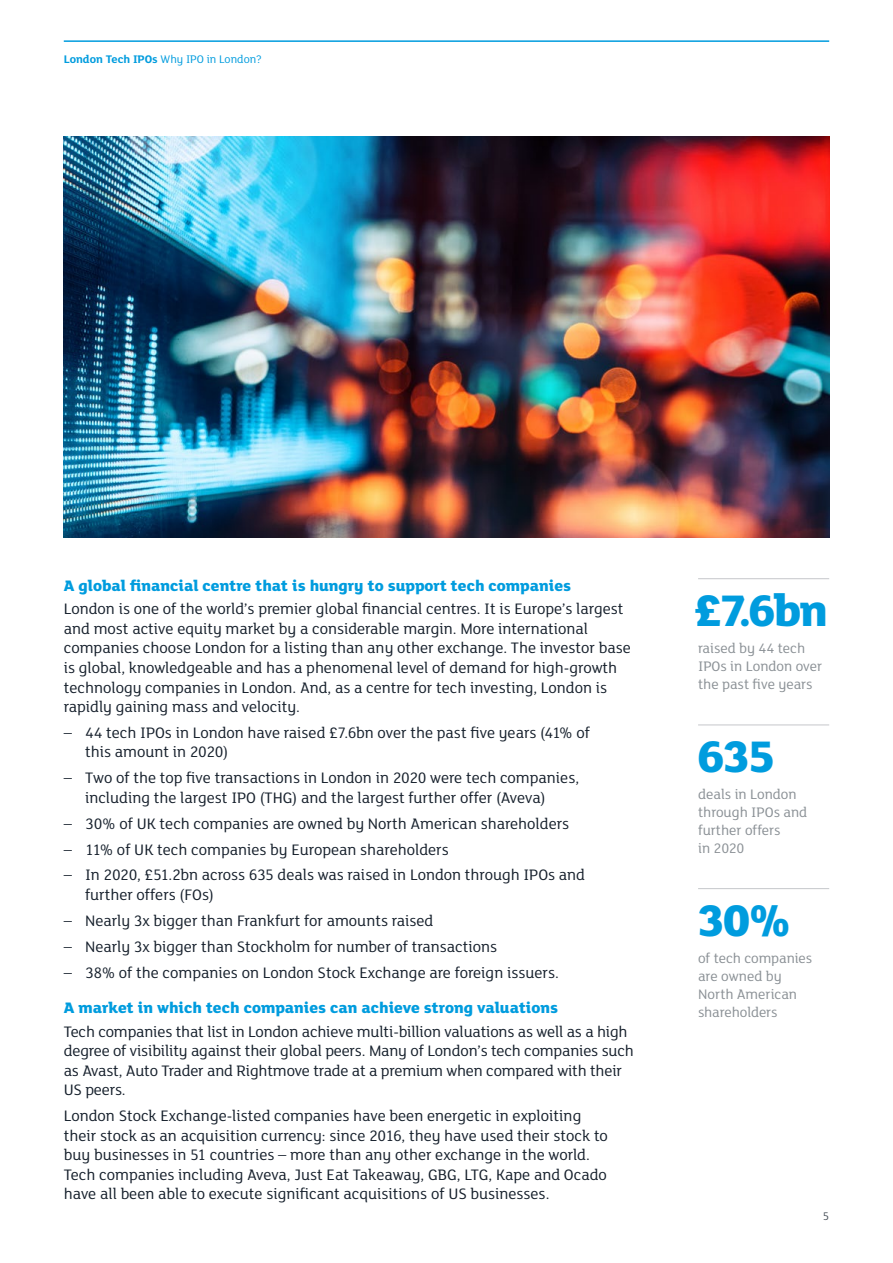
<style>
.page{position:relative;width:893px;height:1263px;background:#fff}
.page>*{position:absolute;margin:0;border:0;box-sizing:border-box;transform-origin:0 0}
.t1{font:800 48px "FS Lola";letter-spacing:-.045em;color:#009cde}
.t2{font:16.5px/19.5px "FS Lola";color:#16202c}
.t3{font:800 16.5px "FS Lola";color:#009cde}
.t4{font:15px/18px "FS Lola";color:#8a9095}
.t5{font:12px "FS Lola";color:#009cde}
.t6{font:12px "FS Lola";color:#454d56}
.s1{font-weight:700}
</style>
<div class="page">
<img style="left:64px;top:136px;width:765px;height:402px">
<hr style="left:64px;top:40px;width:765px;height:2px;background:#009cde">
<hr style="left:698px;top:724px;width:131px;height:1px;background:#c5c7ca">
<hr style="left:698px;top:888px;width:131px;height:1px;background:#c5c7ca">
<hr style="left:698px;top:578px;width:131px;height:1px;background:#c5c7ca">
<p class="t5" style="left:64px;top:52px;width:200px"><span class="s1">London Tech IPOs</span> Why IPO in London?</p>
<p class="t3" style="left:64px;top:574px;width:509px">A global financial centre that is hungry to support tech companies</p>
<p class="t2" style="left:64px;top:599px;width:568px">London is one of the world’s premier global financial centres. It is Europe’s largest and most active equity market by a considerable margin. More international companies choose London for a listing than any other exchange. The investor base is global, knowledgeable and has a phenomenal level of demand for high-growth technology companies in London. And, as a centre for tech investing, London is rapidly gaining mass and velocity.</p>
<p class="t2" style="left:85px;top:722px;width:507px;text-indent:-21px">– 44 tech IPOs in London have raised £7.6bn over the past five years (41% of this amount in 2020)</p>
<p class="t2" style="left:85px;top:767px;width:496px;text-indent:-21px">– Two of the top five transactions in London in 2020 were tech companies, including the largest IPO (THG) and the largest further offer (Aveva)</p>
<p class="t2" style="left:64px;top:813px;width:507px">– 30% of UK tech companies are owned by North American shareholders</p>
<p class="t2" style="left:64px;top:839px;width:386px">– 11% of UK tech companies by European shareholders</p>
<p class="t2" style="left:85px;top:864px;width:502px;text-indent:-21px">– In 2020, £51.2bn across 635 deals was raised in London through IPOs and further offers (FOs)</p>
<p class="t2" style="left:64px;top:910px;width:371px">– Nearly 3x bigger than Frankfurt for amounts raised</p>
<p class="t2" style="left:64px;top:936px;width:435px">– Nearly 3x bigger than Stockholm for number of transactions</p>
<p class="t2" style="left:64px;top:962px;width:497px">– 38% of the companies on London Stock Exchange are foreign issuers.</p>
<p class="t3" style="left:64px;top:996px;width:496px">A market in which tech companies can achieve strong valuations</p>
<p class="t2" style="left:64px;top:1021px;width:571px">Tech companies that list in London achieve multi-billion valuations as well as a high degree of visibility against their global peers. Many of London’s tech companies such as Avast, Auto Trader and Rightmove trade at a premium when compared with their US peers.</p>
<p class="t2" style="left:64px;top:1105px;width:546px">London Stock Exchange-listed companies have been energetic in exploiting their stock as an acquisition currency: since 2016, they have used their stock to buy businesses in 51 countries – more than any other exchange in the world.<br>Tech companies including Aveva, Just Eat Takeaway, GBG, LTG, Kape and Ocado have all been able to execute significant acquisitions of US businesses.</p>
<h1 class="t1" style="left:694px;top:577px;width:136px">£7.6bn</h1>
<p class="t4" style="left:698px;top:638px;width:126px">raised by 44 tech<br>IPOs in London over the past five years</p>
<h1 class="t1" style="left:696px;top:723px;width:80px">635</h1>
<p class="t4" style="left:698px;top:785px;width:111px">deals in London through IPOs and further offers<br>in 2020</p>
<h1 class="t1" style="left:696px;top:887px;width:96px">30%</h1>
<p class="t4" style="left:698px;top:948px;width:116px">of tech companies are owned by<br>North American shareholders</p>
<p class="t6" style="left:823px;top:1209px;width:8px">5</p>
</div>
